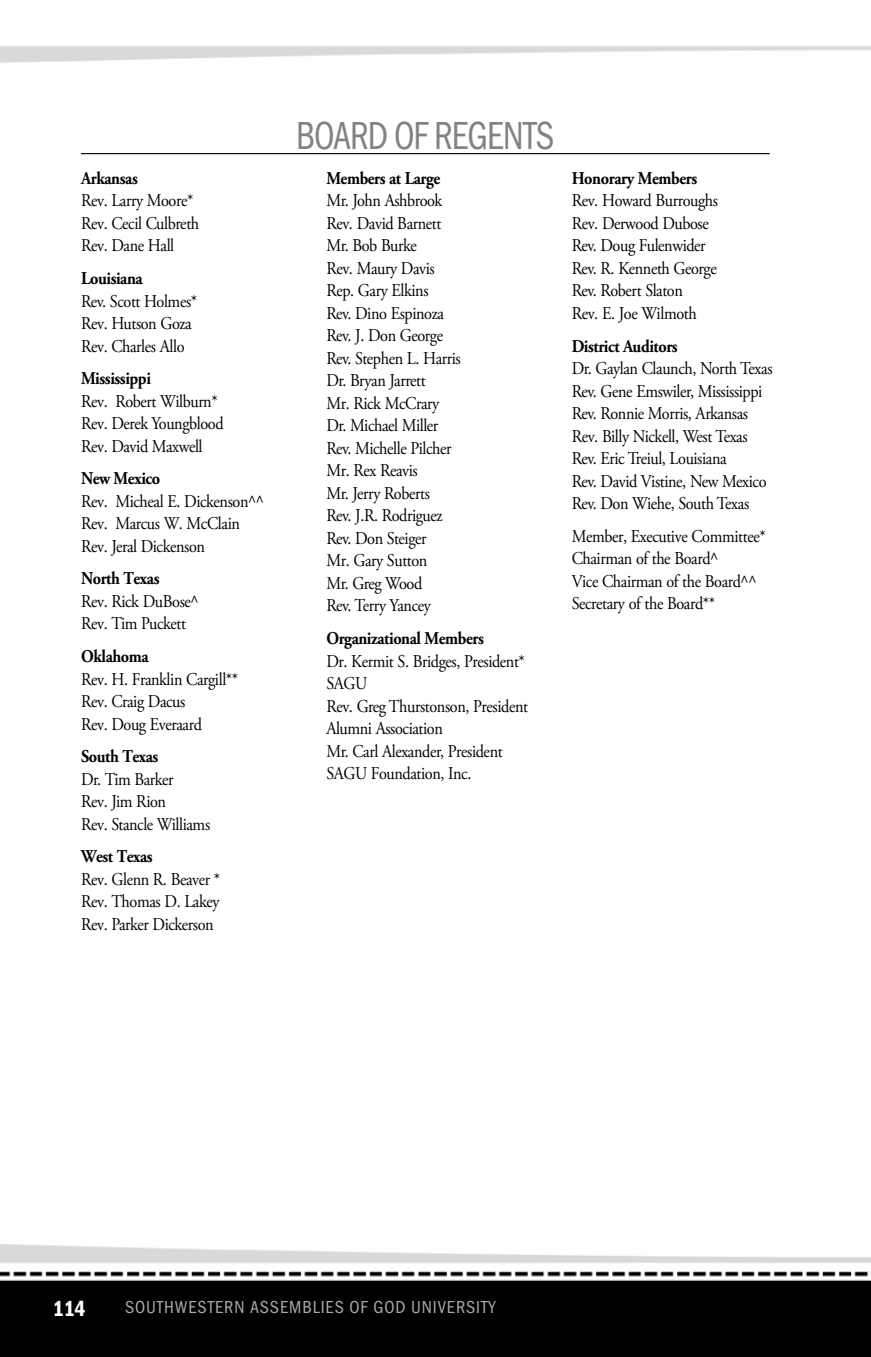
<style>
.page{position:relative;width:871px;height:1357px;background:#fff}
.page>*{position:absolute;margin:0;border:0;box-sizing:border-box;transform-origin:0 0}
.t1{font:40.5px "Franklin Gothic URW Con Boo";letter-spacing:-.025em;color:#808285;scale:.9 1}
.t2{font:22.5px "Franklin Gothic URW Con Dem";color:#fff;scale:.95 1}
.t3{font:18px/22.5px "Adobe Garamond Pro";letter-spacing:-.025em;color:#000;scale:.9 1}
.t4{font:700 18px "Adobe Garamond Pro";letter-spacing:-.025em;color:#000;scale:.9 1}
.t5{font:18px "Franklin Gothic URW Con Boo";letter-spacing:.05em;color:#a7a9ac}
</style>
<div class="page">
<img style="left:0;top:46px;width:871px;height:1311px">
<hr style="left:81px;top:153px;width:689px;height:1px;background:#000">
<p class="t4" style="left:81px;top:168px;width:65px">Arkansas</p>
<p class="t3" style="left:81px;top:190px;width:133px">Rev. Larry Moore*<br>Rev. Cecil Culbreth<br>Rev. Dane Hall</p>
<p class="t4" style="left:81px;top:268px;width:70px">Louisiana</p>
<p class="t3" style="left:81px;top:290px;width:131px">Rev. Scott Holmes*<br>Rev. Hutson Goza<br>Rev. Charles Allo</p>
<p class="t4" style="left:81px;top:368px;width:79px">Mississippi</p>
<p class="t3" style="left:81px;top:390px;width:160px">Rev. Robert Wilburn*<br>Rev. Derek Youngblood<br>Rev. David Maxwell</p>
<p class="t4" style="left:81px;top:468px;width:90px">New Mexico</p>
<p class="t3" style="left:81px;top:490px;width:205px">Rev. Micheal E. Dickenson^^<br>Rev. Marcus W. McClain<br>Rev. Jeral Dickenson</p>
<p class="t4" style="left:81px;top:568px;width:89px">North Texas</p>
<p class="t3" style="left:81px;top:591px;width:132px">Rev. Rick DuBose^<br>Rev. Tim Puckett</p>
<p class="t4" style="left:81px;top:646px;width:77px">Oklahoma</p>
<p class="t3" style="left:81px;top:668px;width:176px">Rev. H. Franklin Cargill**<br>Rev. Craig Dacus<br>Rev. Doug Everaard</p>
<p class="t4" style="left:81px;top:746px;width:87px">South Texas</p>
<p class="t3" style="left:81px;top:768px;width:145px">Dr. Tim Barker<br>Rev. Jim Rion<br>Rev. Stancle Williams</p>
<p class="t4" style="left:81px;top:846px;width:81px">West Texas</p>
<p class="t3" style="left:81px;top:868px;width:156px;text-align:justify">Rev. Glenn R. Beaver * Rev. Thomas D. Lakey Rev. Parker Dickerson</p>
<h1 class="t1" style="left:296px;top:110px;width:288px">BOARD OF REGENTS</h1>
<p class="t4" style="left:326px;top:168px;width:128px">Members at Large</p>
<p class="t3" style="left:326px;top:190px;width:151px">Mr. John Ashbrook<br>Rev. David Barnett<br>Mr. Bob Burke<br>Rev. Maury Davis<br>Rep. Gary Elkins<br>Rev. Dino Espinoza<br>Rev. J. Don George<br>Rev. Stephen L. Harris<br>Dr. Bryan Jarrett<br>Mr. Rick McCrary<br>Dr. Michael Miller<br>Rev. Michelle Pilcher<br>Mr. Rex Reavis<br>Mr. Jerry Roberts<br>Rev. J.R. Rodriguez<br>Rev. Don Steiger<br>Mr. Gary Sutton<br>Mr. Greg Wood<br>Rev. Terry Yancey</p>
<p class="t4" style="left:326px;top:628px;width:177px">Organizational Members</p>
<p class="t3" style="left:326px;top:650px;width:226px">Dr. Kermit S. Bridges, President*<br>SAGU<br>Rev. Greg Thurstonson, President<br>Alumni Association<br>Mr. Carl Alexander, President<br>SAGU Foundation, Inc.</p>
<p class="t4" style="left:572px;top:168px;width:141px">Honorary Members</p>
<p class="t3" style="left:572px;top:190px;width:164px">Rev. Howard Burroughs<br>Rev. Derwood Dubose<br>Rev. Doug Fulenwider<br>Rev. R. Kenneth George<br>Rev. Robert Slaton<br>Rev. E. Joe Wilmoth</p>
<p class="t4" style="left:572px;top:335px;width:119px">District Auditors</p>
<p class="t3" style="left:572px;top:358px;width:225px">Dr. Gaylan Claunch, North Texas<br>Rev. Gene Emswiler, Mississippi<br>Rev. Ronnie Morris, Arkansas<br>Rev. Billy Nickell, West Texas<br>Rev. Eric Treiul, Louisiana<br>Rev. David Vistine, New Mexico<br>Rev. Don Wiehe, South Texas</p>
<p class="t3" style="left:572px;top:525px;width:217px">Member, Executive Committee*<br>Chairman of the Board^<br>Vice Chairman of the Board^^<br>Secretary of the Board**</p>
<p class="t2" style="left:53px;top:1293px;width:36px">114</p>
<p class="t5" style="left:125px;top:1296px;width:372px">SOUTHWESTERN ASSEMBLIES OF GOD UNIVERSITY</p>
</div>
